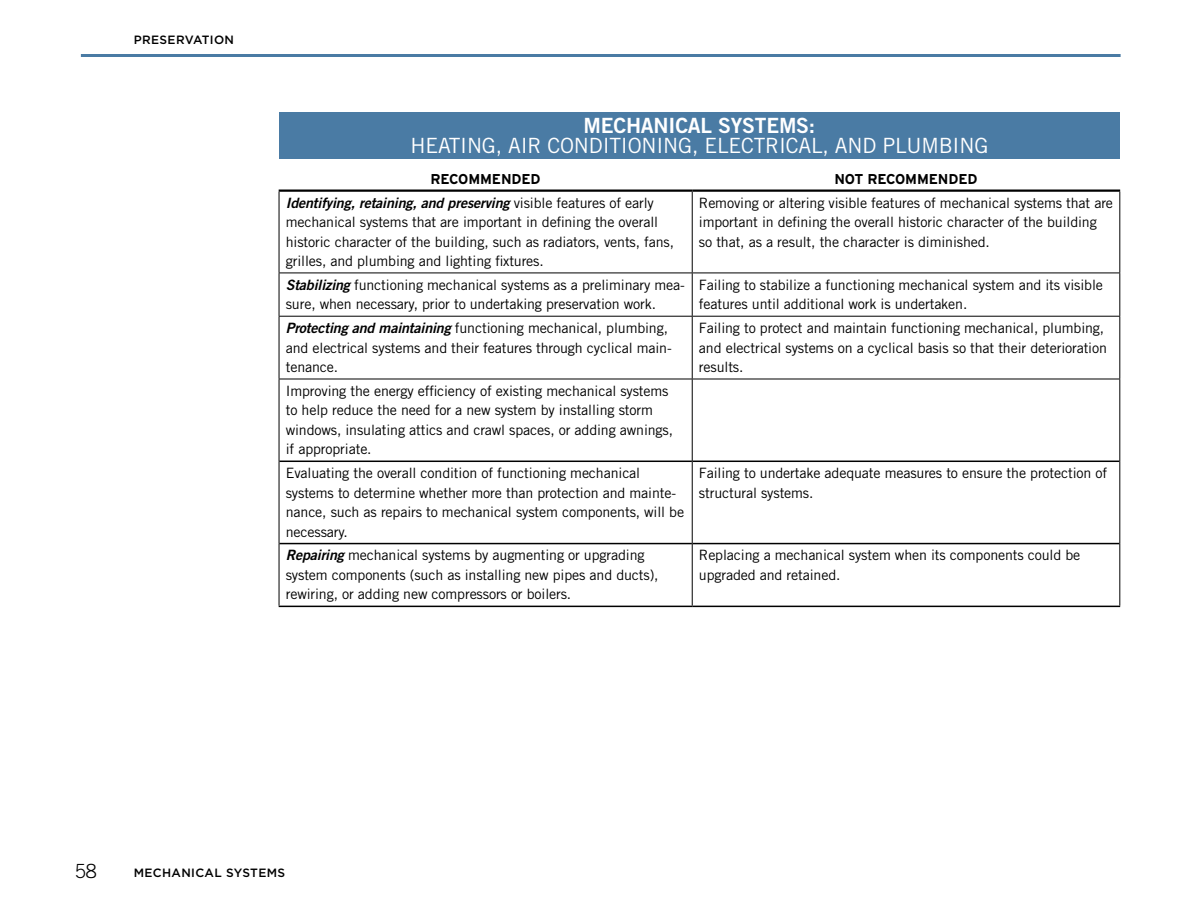
<style>
.page{position:relative;width:1188px;height:918px;background:#fff}
.page>*{position:absolute;margin:0;border:0;box-sizing:border-box;transform-origin:0 0}
.t1{font:21px/19.5px "Trade Gothic LT Std";letter-spacing:-.01em;color:#fff;text-align:center}
.t2{font:300 19.5px "Trade Gothic LT Std";color:#000}
.t3{font:14.25px/19.5px "Trade Gothic LT Std";letter-spacing:-.01em;color:#000}
.t4{font:700 14.25px "Interstate";letter-spacing:-.01em;color:#000}
.t5{font:500 12px "Gotham";letter-spacing:.03em;color:#000}
.s1{font-family:"Trade Gothic LT Std Bd 2"}
.s2{font-family:"Trade Gothic LT Std Bd 2 Obl"}
</style>
<div class="page">
<hr style="left:81px;top:54px;width:1040px;height:3px;background:#4a7ba4">
<hr style="left:279px;top:190px;width:413px;height:2px;background:#000">
<hr style="left:692px;top:190px;width:428px;height:2px;background:#000">
<hr style="left:279px;top:461px;width:413px;height:1px;background:#000">
<hr style="left:693px;top:461px;width:426px;height:1px;background:#000">
<hr style="left:279px;top:543px;width:413px;height:1px;background:#000">
<hr style="left:693px;top:543px;width:426px;height:1px;background:#000">
<hr style="left:279px;top:606px;width:413px;height:1px;background:#000">
<hr style="left:692px;top:606px;width:428px;height:1px;background:#000">
<hr style="left:279px;top:273px;width:413px;height:1px;background:#000">
<hr style="left:692px;top:273px;width:428px;height:1px;background:#000">
<hr style="left:279px;top:316px;width:413px;height:1px;background:#000">
<hr style="left:692px;top:316px;width:428px;height:1px;background:#000">
<hr style="left:279px;top:379px;width:413px;height:1px;background:#000">
<hr style="left:692px;top:379px;width:428px;height:1px;background:#000">
<hr style="left:692px;top:192px;width:1px;height:81px;background:#000">
<hr style="left:1119px;top:192px;width:1px;height:81px;background:#000">
<hr style="left:692px;top:273px;width:1px;height:43px;background:#000">
<hr style="left:1119px;top:273px;width:1px;height:43px;background:#000">
<hr style="left:692px;top:317px;width:1px;height:62px;background:#000">
<hr style="left:1119px;top:317px;width:1px;height:62px;background:#000">
<hr style="left:692px;top:379px;width:1px;height:82px;background:#000">
<hr style="left:1119px;top:379px;width:1px;height:82px;background:#000">
<hr style="left:692px;top:461px;width:1px;height:83px;background:#000">
<hr style="left:1119px;top:461px;width:1px;height:83px;background:#000">
<hr style="left:692px;top:544px;width:1px;height:62px;background:#000">
<hr style="left:1119px;top:544px;width:1px;height:62px;background:#000">
<hr style="left:279px;top:192px;width:1px;height:81px;background:#000">
<hr style="left:279px;top:273px;width:1px;height:43px;background:#000">
<hr style="left:279px;top:317px;width:1px;height:62px;background:#000">
<hr style="left:279px;top:379px;width:1px;height:82px;background:#000">
<hr style="left:279px;top:461px;width:1px;height:83px;background:#000">
<hr style="left:279px;top:544px;width:1px;height:62px;background:#000">
<div style="left:279px;top:112px;width:841px;height:47px;background:#4a7ba4"></div>
<p class="t5" style="left:134px;top:33px;width:102px">PRESERVATION</p>
<h4 class="t1" style="left:411px;top:116px;width:579px"><span class="s1">MECHANICAL SYSTEMS:<br></span>HEATING, AIR CONDITIONING, ELECTRICAL, AND PLUMBING</h4>
<p class="t4" style="left:431px;top:170px;width:112px">RECOMMENDED</p>
<p class="t4" style="left:834px;top:170px;width:145px">NOT RECOMMENDED</p>
<p class="t3" style="left:286px;top:193px;width:390px"><span class="s2">Identifying, retaining, and preserving</span> visible features of early mechanical systems that are important in defining the overall historic character of the building, such as radiators, vents, fans, grilles, and plumbing and lighting fixtures.</p>
<p class="t3" style="left:699px;top:193px;width:416px">Removing or altering visible features of mechanical systems that are important in defining the overall historic character of the building so that, as a result, the character is diminished.</p>
<p class="t3" style="left:286px;top:275px;width:401px"><span class="s2">Stabilizing</span> functioning mechanical systems as a preliminary mea&shy;sure, when necessary, prior to undertaking preservation work.</p>
<p class="t3" style="left:699px;top:275px;width:406px">Failing to stabilize a functioning mechanical system and its visible features until additional work is undertaken.</p>
<p class="t3" style="left:286px;top:318px;width:387px"><span class="s2">Protecting and maintaining</span> functioning mechanical, plumbing, and electrical systems and their features through cyclical main&shy;tenance.</p>
<p class="t3" style="left:699px;top:318px;width:410px">Failing to protect and maintain functioning mechanical, plumbing, and electrical systems on a cyclical basis so that their deterioration results.</p>
<p class="t3" style="left:286px;top:381px;width:389px">Improving the energy efficiency of existing mechanical systems to help reduce the need for a new system by installing storm windows, insulating attics and crawl spaces, or adding awnings, if appropriate.</p>
<p class="t3" style="left:286px;top:463px;width:400px">Evaluating the overall condition of functioning mechanical systems to determine whether more than protection and mainte&shy;nance, such as repairs to mechanical system components, will be necessary.</p>
<p class="t3" style="left:699px;top:463px;width:410px">Failing to undertake adequate measures to ensure the protection of structural systems.</p>
<p class="t3" style="left:286px;top:546px;width:374px"><span class="s2">Repairing</span> mechanical systems by augmenting or upgrading system components (such as installing new pipes and ducts), rewiring, or adding new compressors or boilers.</p>
<p class="t3" style="left:699px;top:545px;width:383px">Replacing a mechanical system when its components could be upgraded and retained.</p>
<h2 class="t2" style="left:75px;top:860px;width:23px">58</h2>
<p class="t5" style="left:134px;top:866px;width:153px">MECHANICAL SYSTEMS</p>
</div>
